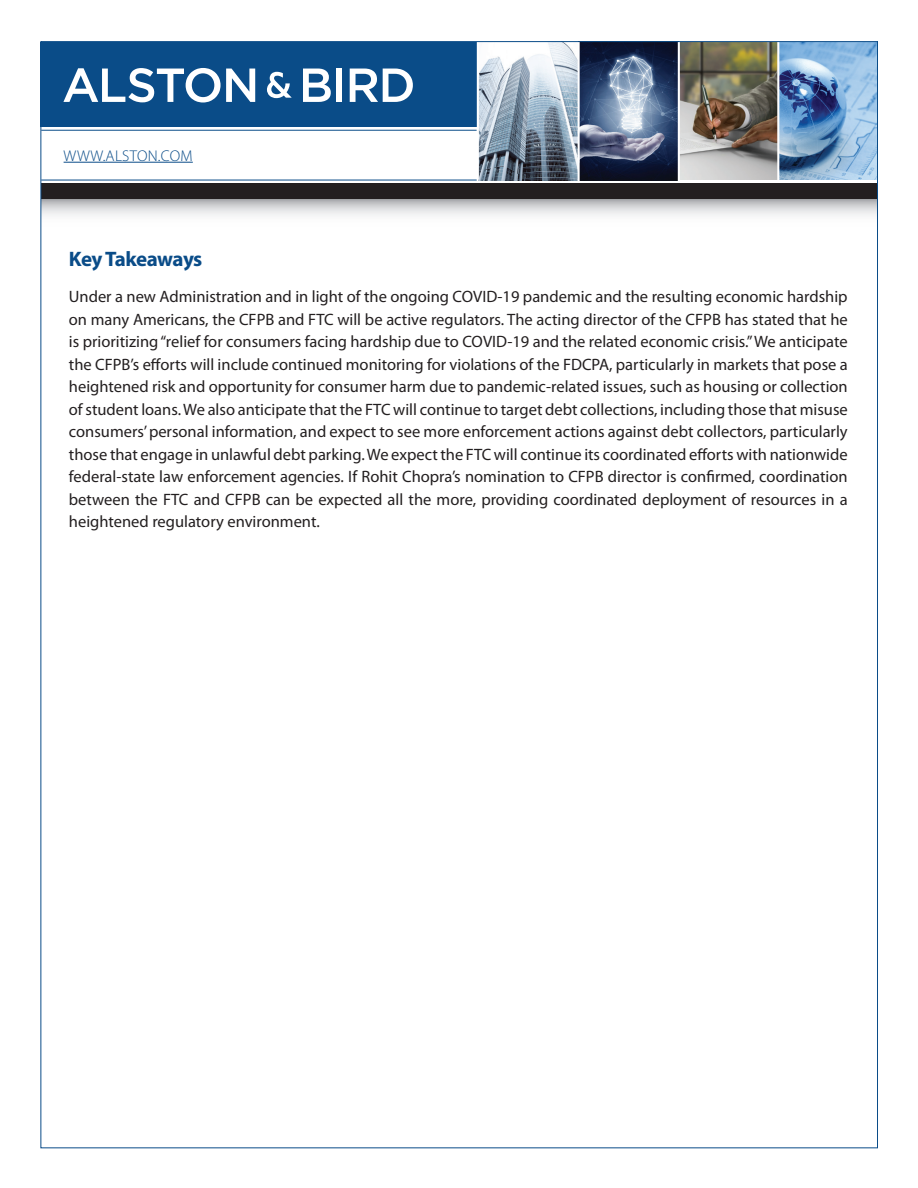
<style>
.page{position:relative;width:918px;height:1188px;background:#fff}
.page>*{position:absolute;margin:0;border:0;box-sizing:border-box;transform-origin:0 0}
.t1{font:700 21px "Myriad Pro";letter-spacing:-.03em;color:#0a4c88}
.t2{font:16.5px/22.5px "Myriad Pro";color:#231f20;text-align:justify}
.t3{font:300 15.6px "Myriad Pro";letter-spacing:.02em;color:#0a4c88}
</style>
<div class="page">
<svg style="left:42px;top:199px;width:834px;height:17px"></svg>
<div style="left:40px;top:42px;width:836px;height:85px;background:#0a4c88"></div>
<hr style="left:41px;top:130px;width:436px;height:1px;background:#0a4c88">
<hr style="left:41px;top:180px;width:436px;height:1px;background:#0a4c88">
<div style="left:41px;top:183px;width:837px;height:16px;background:#231f20"></div>
<img style="left:479px;top:43px;width:397px;height:137px">
<hr style="left:578px;top:42px;width:2px;height:139px;background:#fff">
<hr style="left:678px;top:42px;width:2px;height:139px;background:#fff">
<hr style="left:777px;top:42px;width:2px;height:139px;background:#fff">
<hr style="left:477px;top:41px;width:2px;height:139px;background:#fff">
<svg style="left:63px;top:68px;width:192px;height:35px"></svg>
<svg style="left:267px;top:72px;width:25px;height:26px"></svg>
<svg style="left:303px;top:69px;width:28px;height:33px"></svg>
<div style="left:336px;top:69px;width:6px;height:33px;background:#fff"></div>
<svg style="left:350px;top:69px;width:63px;height:33px"></svg>
<hr style="left:64px;top:162px;width:129px;height:1px;background:#0a4c88">
<p class="t3" style="left:64px;top:146px;width:131px">WWW.ALSTON.COM</p>
<p class="t1" style="left:69px;top:246px;width:135px">Key Takeaways</p>
<p class="t2" style="left:69px;top:285px;width:780px">Under a new Administration and in light of the ongoing COVID-19 pandemic and the resulting economic hardship on many Americans, the CFPB and FTC will be active regulators. The acting director of the CFPB has stated that he is prioritizing “relief for consumers facing hardship due to COVID-19 and the related economic crisis.” We anticipate the CFPB’s efforts will include continued monitoring for violations of the FDCPA, particularly in markets that pose a heightened risk and opportunity for consumer harm due to pandemic-related issues, such as housing or collection of student loans. We also anticipate that the FTC will continue to target debt collections, including those that misuse consumers’ personal information, and expect to see more enforcement actions against debt collectors, particularly those that engage in unlawful debt parking. We expect the FTC will continue its coordinated efforts with nationwide federal-state law enforcement agencies. If Rohit Chopra’s nomination to CFPB director is confirmed, coordination between the FTC and CFPB can be expected all the more, providing coordinated deployment of resources in a heightened regulatory environment.</p>
</div>
